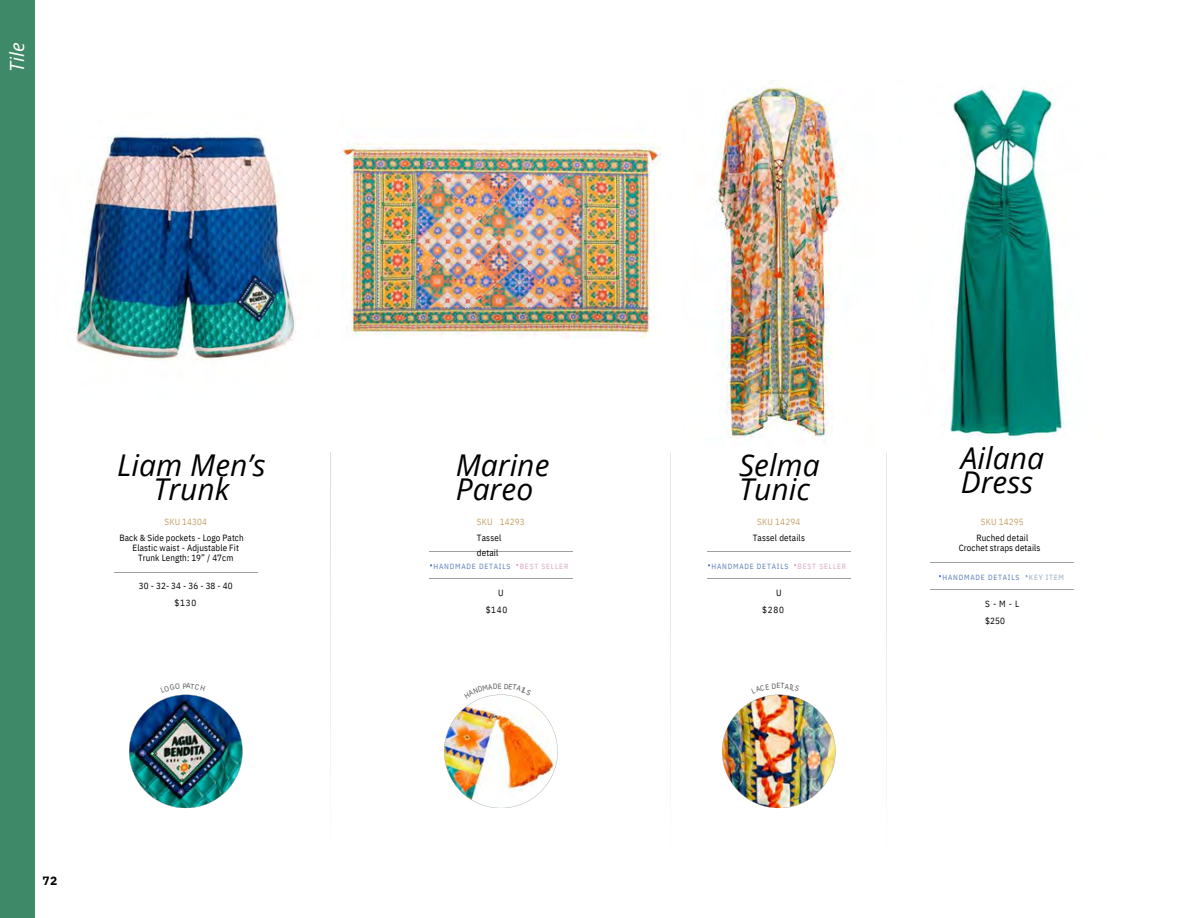
<style>
.page{position:relative;width:1188px;height:918px;background:#fff}
.page>*{position:absolute;margin:0;border:0;box-sizing:border-box;transform-origin:0 0}
.t1{font:italic 30px/24.8px "Open Sans";color:#000}
.t2{font:italic 19.5px "Open Sans";color:#fff}
.t3{font:700 12px "IBM Plex Sans";color:#000}
.t4{font:9px/15.8px "IBM Plex Sans Cond";letter-spacing:.01em;color:#020203}
.t5{font:7.5px "IBM Plex Sans Cond";letter-spacing:.105em;color:#527cba}
.t6{font:7.5px "IBM Plex Sans Cond";letter-spacing:.105em;color:#d7a5c2}
.t7{font:7.5px "IBM Plex Sans Cond";letter-spacing:.1em;color:#90a7c4}
.t8{font:7.5px "IBM Plex Sans Cond";color:#535353}
.s1{color:#c4a269}
</style>
<div class="page">
<div style="left:0;top:0;width:35px;height:918px;background:#3e8968"></div>
<hr style="left:114px;top:573px;width:144px;height:1px;background:#a09e9e">
<img style="left:75px;top:135px;width:221px;height:227px">
<hr style="left:930px;top:562px;width:144px;height:1px;background:#a09e9e">
<hr style="left:930px;top:590px;width:144px;height:1px;background:#a09e9e">
<img style="left:949px;top:86px;width:115px;height:351px">
<hr style="left:429px;top:551px;width:144px;height:1px;background:#a09e9e">
<hr style="left:429px;top:579px;width:144px;height:1px;background:#a09e9e">
<img style="left:342px;top:143px;width:318px;height:196px">
<hr style="left:707px;top:551px;width:144px;height:1px;background:#a09e9e">
<hr style="left:707px;top:579px;width:144px;height:1px;background:#a09e9e">
<img style="left:716px;top:82px;width:127px;height:356px">
<hr style="left:331px;top:452px;width:1px;height:423px;background:#a09e9e">
<hr style="left:671px;top:452px;width:1px;height:423px;background:#a09e9e">
<hr style="left:887px;top:452px;width:1px;height:423px;background:#a09e9e">
<img style="left:129px;top:694px;width:114px;height:114px">
<img style="left:444px;top:694px;width:114px;height:114px">
<img style="left:722px;top:694px;width:114px;height:114px">
<p class="t2" style="left:3px;top:72px;width:31px;rotate:-90deg">Tile</p>
<h1 class="t1" style="left:117px;top:452px;width:150px;text-align:center">Liam Men’s<br>Trunk</h1>
<h4 class="t1" style="left:456px;top:452px;width:95px">Marine<br>Pareo</h4>
<p class="t1" style="left:739px;top:452px;width:82px">Selma<br>Tunic</p>
<p class="t1" style="left:961px;top:445px;width:85px">Ailana<br>Dress</p>
<p class="t4" style="left:120px;top:514px;width:126px;text-indent:45px"><span class="s1">SKU 14304<br></span>Back &amp; Side pockets - Logo Patch</p>
<p class="t4" style="left:133px;top:542px;width:108px;line-height:10.2px;text-align:center">Elastic waist - Adjustable Fit<br>Trunk Length: 19” / 47cm</p>
<p class="t4" style="left:139px;top:577px;width:95px;line-height:16.8px;text-align:center">30 - 32- 34 - 36 - 38 - 40 $130</p>
<p class="t4" style="left:486px;top:584px;width:23px;line-height:16.8px;text-indent:12px">U $140</p>
<p class="t4" style="left:477px;top:514px;width:49px"><span class="s1">SKU 14293<br></span>Tassel detail</p>
<p class="t5" style="left:434px;top:561px;width:79px">HANDMADE DETAILS</p>
<p class="t6" style="left:520px;top:561px;width:50px">BEST SELLER</p>
<p class="t4" style="left:753px;top:514px;width:54px;text-align:center"><span class="s1">SKU 14294<br></span>Tassel details</p>
<p class="t5" style="left:711px;top:561px;width:79px">HANDMADE DETAILS</p>
<p class="t6" style="left:798px;top:561px;width:50px">BEST SELLER</p>
<p class="t4" style="left:762px;top:584px;width:23px;line-height:16.8px;text-align:right">U $280</p>
<p class="t4" style="left:976px;top:514px;width:53px;text-align:center"><span class="s1">SKU 14295<br></span>Ruched detail</p>
<p class="t4" style="left:959px;top:539px;width:83px">Crochet straps details</p>
<h1 class="t5" style="left:942px;top:572px;width:79px">HANDMADE DETAILS</h1>
<h4 class="t7" style="left:1029px;top:572px;width:37px">KEY ITEM</h4>
<p class="t4" style="left:985px;top:595px;width:35px;line-height:16.8px">S - M - L $250</p>
<p class="t8" style="left:776px;top:681px;width:5px">E</p>
<p class="t3" style="left:43px;top:872px;width:16px">72</p>
</div>
